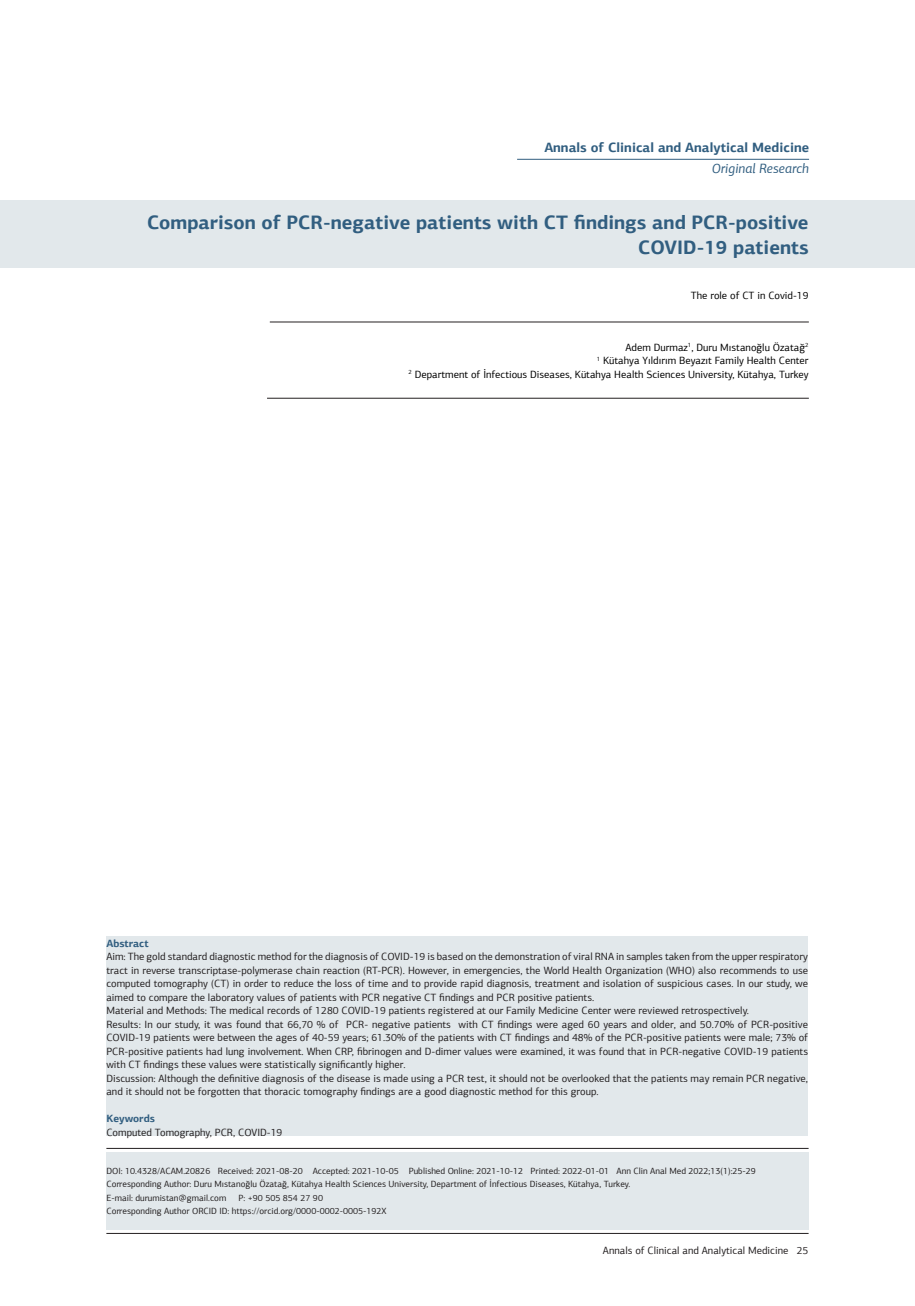
<style>
.page{position:relative;width:915px;height:1306px;background:#fff}
.page>*{position:absolute;margin:0;border:0;box-sizing:border-box;transform-origin:0 0}
.t1{font:700 19.5px/25.5px "PF Agora Sans Pro";color:#315e80;text-align:right}
.t2{font:700 13.5px "PF Agora Sans Pro";color:#315e80}
.t3{font:italic 13.5px "PF Agora Sans Pro";color:#315e80}
.t4{font:10.5px/13.5px "PF Agora Sans Pro";color:#231f20;text-align:justify}
.t5{font:10.5px "PF Agora Sans Pro";color:#000}
.t6{font:700 10.5px "PF Agora Sans Pro";color:#315e80}
.t7{font:9px "PF Agora Sans Pro";color:#231f20}
</style>
<div class="page">
<hr style="left:106px;top:1233px;width:702px;height:1px;background:#231f20">
<div style="left:0;top:200px;width:914px;height:68px;background:#e2e8eb"></div>
<hr style="left:106px;top:1148px;width:702px;height:1px;background:#231f20">
<hr style="left:270px;top:322px;width:538px;height:1px;background:#231f20">
<hr style="left:267px;top:398px;width:541px;height:1px;background:#231f20">
<hr style="left:517px;top:159px;width:291px;height:1px;background:#315e80">
<div style="left:106px;top:1151px;width:702px;height:78px;background:#e2e8eb"></div>
<div style="left:106px;top:936px;width:701px;height:199px;background:#e2e8eb"></div>
<p class="t2" style="left:544px;top:139px;width:266px">Annals of Clinical and Analytical Medicine</p>
<p class="t3" style="left:711px;top:160px;width:99px">Original Research</p>
<p class="t1" style="left:147px;top:209px;width:662px">Comparison of PCR-negative patients with CT findings and PCR-positive<br>COVID-19 patients</p>
<p class="t5" style="left:690px;top:289px;width:119px">The role of CT in Covid-19</p>
<p class="t5" style="left:625px;top:341px;width:184px">Adem Durmaz<sup>1</sup>, Duru Mıstanoğlu Özatağ<sup>2</sup></p>
<p class="t5" style="left:596px;top:354px;width:213px"><sup>1</sup> Kütahya Yıldırım Beyazıt Family Health Center</p>
<p class="t5" style="left:408px;top:368px;width:401px"><sup>2</sup> Department of İnfectious Diseases, Kütahya Health Sciences University, Kütahya, Turkey</p>
<p class="t6" style="left:106px;top:936px;width:44px">Abstract</p>
<p class="t4" style="left:106px;top:949px;width:703px">Aim: The gold standard diagnostic method for the diagnosis of COVID-19 is based on the demonstration of viral RNA in samples taken from the upper respiratory tract in reverse transcriptase-polymerase chain reaction (RT-PCR). However, in emergencies, the World Health Organization (WHO) also recommends to use computed tomography (CT) in order to reduce the loss of time and to provide rapid diagnosis, treatment and isolation of suspicious cases. In our study, we aimed to compare the laboratory values of patients with PCR negative CT findings and PCR positive patients.</p>
<p class="t4" style="left:106px;top:1003px;width:644px">Material and Methods: The medical records of 1280 COVID-19 patients registered at our Family Medicine Center were reviewed retrospectively.</p>
<p class="t4" style="left:106px;top:1017px;width:703px">Results: In our study, it was found that 66,70 % of PCR- negative patients with CT findings were aged 60 years and older, and 50.70% of PCR-positive COVID-19 patients were between the ages of 40-59 years; 61.30% of the patients with CT findings and 48% of the PCR-positive patients were male; 73% of PCR-positive patients had lung involvement. When CRP, fibrinogen and D-dimer values were examined, it was found that in PCR-negative COVID-19 patients with CT findings these values were statistically significantly higher.</p>
<p class="t4" style="left:106px;top:1071px;width:703px">Discussion: Although the definitive diagnosis of the disease is made using a PCR test, it should not be overlooked that the patients may remain PCR negative, and it should not be forgotten that thoracic tomography findings are a good diagnostic method for this group.</p>
<p class="t6" style="left:106px;top:1112px;width:50px">Keywords</p>
<p class="t4" style="left:106px;top:1125px;width:177px">Computed Tomography, PCR, COVID-19</p>
<p class="t7" style="left:106px;top:1165px;width:650px">DOI: 10.4328/ACAM.20826 Received: 2021-08-20 Accepted: 2021-10-05 Published Online: 2021-10-12 Printed: 2022-01-01 Ann Clin Anal Med 2022;13(1):25-29</p>
<p class="t7" style="left:106px;top:1178px;width:525px">Corresponding Author: Duru Mıstanoğlu Özatağ, Kütahya Health Sciences University, Department of İnfectious Diseases, Kütahya, Turkey.</p>
<p class="t7" style="left:106px;top:1192px;width:121px">E-mail: durumistan@gmail.com</p>
<p class="t7" style="left:238px;top:1192px;width:86px">P: +90 505 854 27 90</p>
<p class="t7" style="left:106px;top:1205px;width:281px">Corresponding Author ORCID ID: https://orcid.org/0000-0002-0005-192X</p>
<p class="t4" style="left:602px;top:1243px;width:207px">Annals of Clinical and Analytical Medicine 25</p>
</div>
